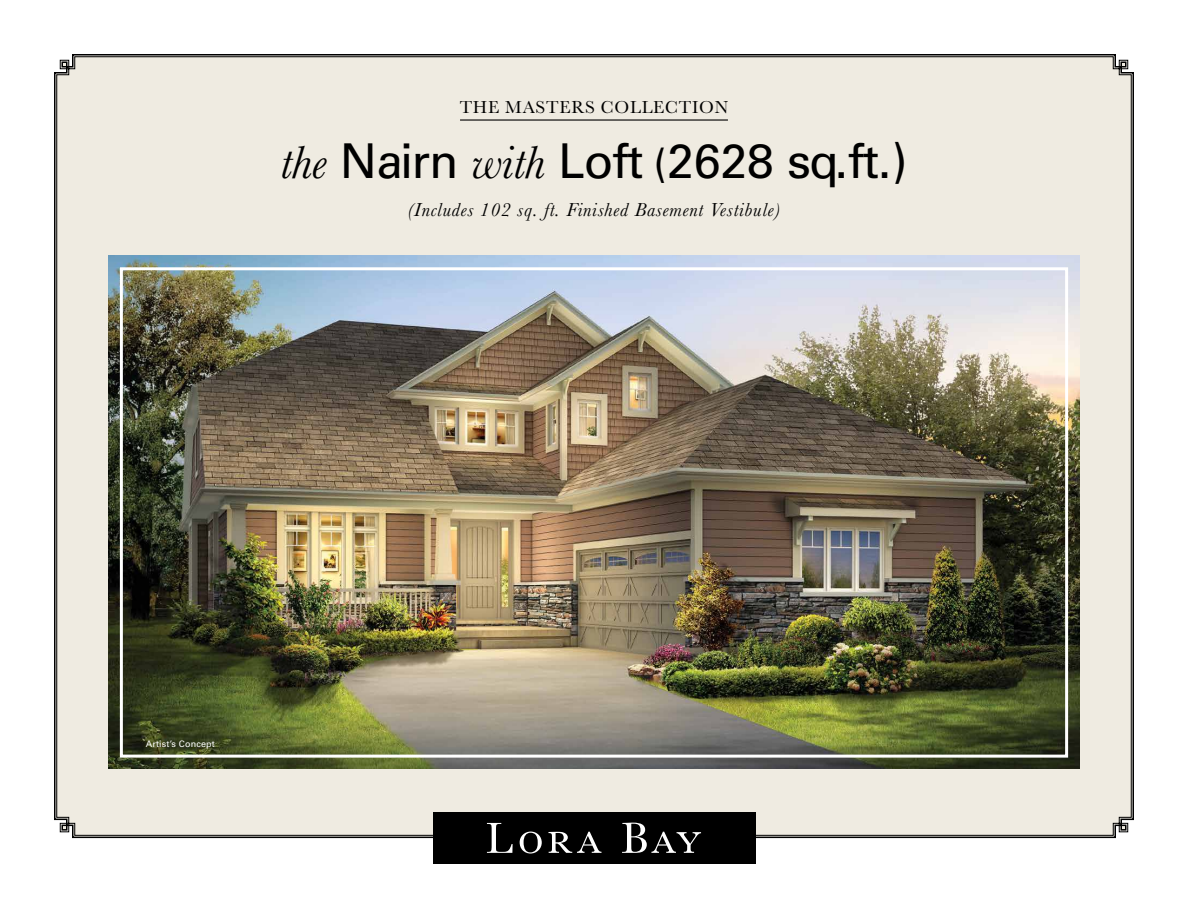
<style>
.page{position:relative;width:1188px;height:918px;background:#fff}
.page>*{position:absolute;margin:0;border:0;box-sizing:border-box;transform-origin:0 0}
.t1{font:48px "Univers LT Std";letter-spacing:-.02em;color:#000}
.t2{font:italic 19.5px "Baskerville";letter-spacing:.04em;color:#000}
.t3{font:18px "Baskerville MT Std";letter-spacing:.04em;color:#000}
.t4{font:9px "Univers LT Std";letter-spacing:.02em;color:#fff}
.s1{font-family:"Baskerville";font-style:italic}
.s2{font-size:40.5px}
</style>
<div class="page">
<div style="left:56px;top:56px;width:1076px;height:780px;background:#efebe1"></div>
<div style="left:433px;top:812px;width:322px;height:52px;background:#000"></div>
<svg style="left:487px;top:823px;width:26px;height:30px"></svg>
<svg style="left:520px;top:832px;width:22px;height:22px"></svg>
<svg style="left:548px;top:832px;width:54px;height:21px"></svg>
<svg style="left:622px;top:823px;width:79px;height:30px"></svg>
<img style="left:108px;top:256px;width:972px;height:513px">
<div style="left:120px;top:267px;width:948px;height:491px;border:3px solid #fff"></div>
<hr style="left:460px;top:119px;width:268px;height:2px;background:#000">
<p class="t3" style="left:460px;top:96px;width:270px">THE MASTERS COLLECTION</p>
<h1 class="t1" style="left:281px;top:133px;width:628px"><span class="s1">the</span> Nairn <span class="s1">with</span> Loft <span class="s2">(</span>2628 sq.ft.)</h1>
<p class="t2" style="left:408px;top:197px;width:374px">(Includes 102 sq. ft. Finished Basement Vestibule)</p>
<p class="t4" style="left:146px;top:739px;width:71px">Artist’s Concept</p>
</div>
